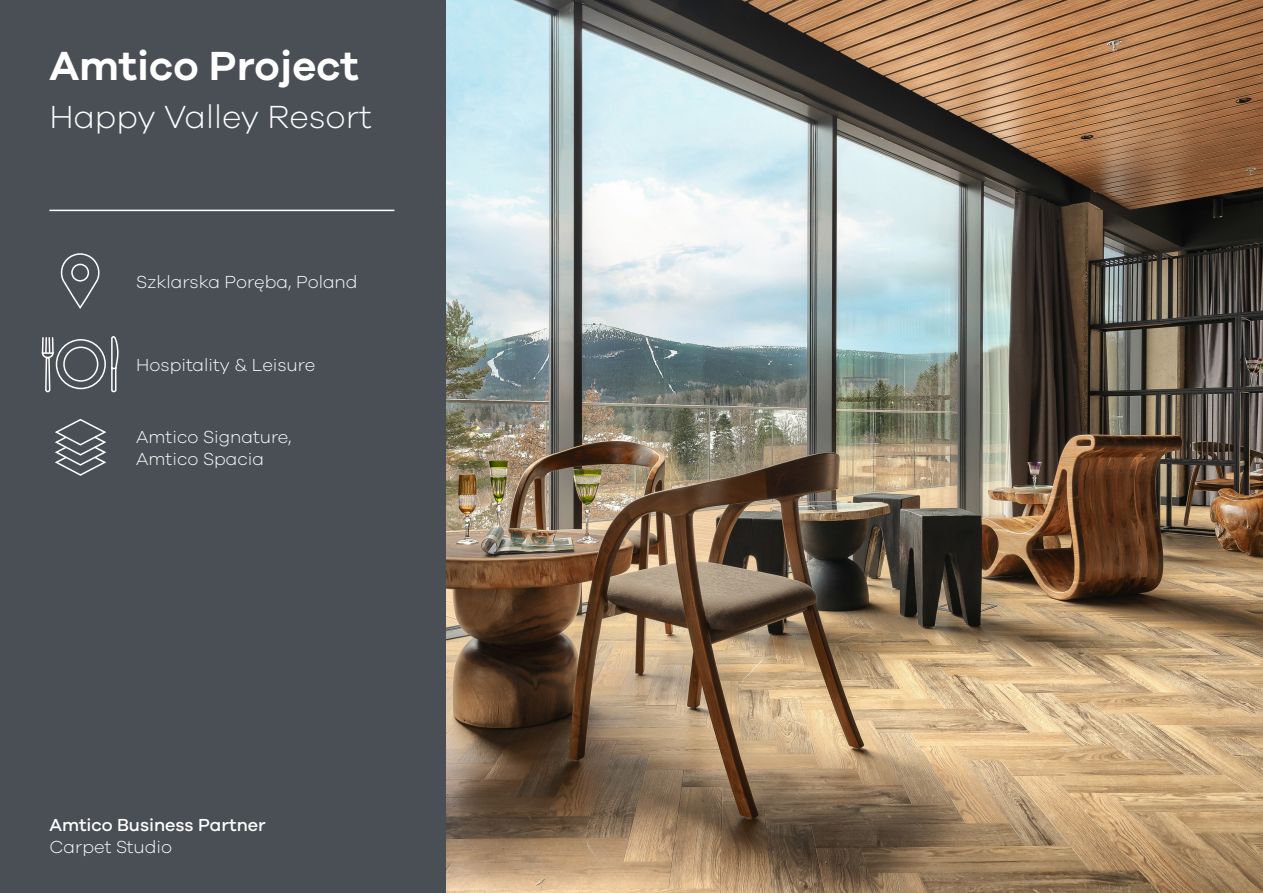
<style>
.page{position:relative;width:1263px;height:893px;background:#fff}
.page>*{position:absolute;margin:0;border:0;box-sizing:border-box;transform-origin:0 0}
.t1{font:600 42px "Galano Grotesque";color:#fff}
.t2{font:300 33px "Galano Grotesque";color:#fff}
.t3{font:300 18px "Galano Grotesque";color:#fff}
.t4{font:500 18px "Galano Grotesque";color:#fff}
</style>
<div class="page">
<div style="left:0;top:0;width:446px;height:893px;background:#4a4f55"></div>
<svg style="left:60px;top:253px;width:40px;height:56px"></svg>
<hr style="left:49px;top:210px;width:345px;height:1px;background:#fff">
<svg style="left:55px;top:419px;width:51px;height:57px"></svg>
<img style="left:446px;top:0;width:817px;height:893px">
<svg style="left:41px;top:336px;width:78px;height:57px"></svg>
<p class="t1" style="left:49px;top:40px;width:311px">Amtico Project</p>
<p class="t2" style="left:49px;top:97px;width:324px">Happy Valley Resort</p>
<p class="t3" style="left:136px;top:271px;width:223px">Szklarska Poręba, Poland</p>
<p class="t3" style="left:136px;top:354px;width:181px">Hospitality &amp; Leisure</p>
<p class="t3" style="left:136px;top:426px;width:157px">Amtico Signature,</p>
<p class="t3" style="left:136px;top:448px;width:129px">Amtico Spacia</p>
<p class="t4" style="left:49px;top:814px;width:218px">Amtico Business Partner</p>
<p class="t3" style="left:49px;top:836px;width:124px">Carpet Studio</p>
</div>
